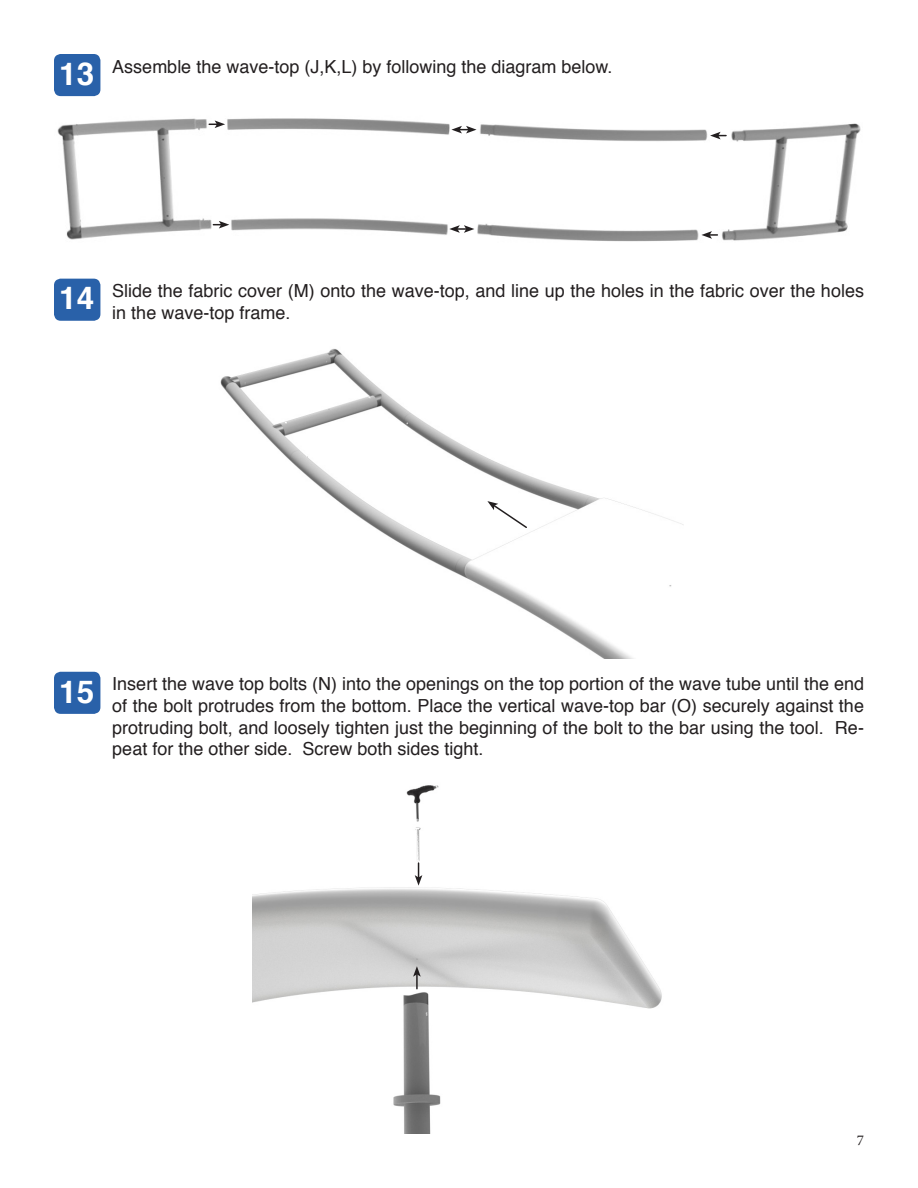
<style>
.page{position:relative;width:918px;height:1188px;background:#fff}
.page>*{position:absolute;margin:0;border:0;box-sizing:border-box;transform-origin:0 0}
.t1{font:700 31.5px "Helvetica";color:#fff}
.t2{font:18px/21.6px "Helvetica";color:#231f20}
.t3{font:15px "Minion Pro";color:#231f20}
</style>
<div class="page">
<div style="left:54px;top:54px;width:46px;height:42px;background:#2961a9;border-radius:7px"></div>
<img style="left:57px;top:118px;width:804px;height:124px">
<svg style="left:710px;top:132px;width:16px;height:7px"></svg>
<svg style="left:209px;top:120px;width:16px;height:8px"></svg>
<svg style="left:701px;top:231px;width:16px;height:8px"></svg>
<svg style="left:213px;top:221px;width:16px;height:8px"></svg>
<svg style="left:449px;top:225px;width:25px;height:8px"></svg>
<svg style="left:451px;top:126px;width:26px;height:7px"></svg>
<div style="left:54px;top:279px;width:46px;height:42px;background:#2961a9;border-radius:7px"></div>
<img style="left:220px;top:348px;width:464px;height:311px">
<svg style="left:487px;top:501px;width:41px;height:28px"></svg>
<div style="left:54px;top:672px;width:46px;height:42px;background:#2961a9;border-radius:7px"></div>
<img style="left:253px;top:887px;width:409px;height:247px">
<img style="left:406px;top:785px;width:33px;height:78px">
<svg style="left:413px;top:966px;width:8px;height:23px"></svg>
<svg style="left:415px;top:863px;width:7px;height:23px"></svg>
<p class="t1" style="left:59px;top:48px;width:37px">13</p>
<p class="t2" style="left:112px;top:56px;width:502px">Assemble the wave-top (J,K,L) by following the diagram below.</p>
<p class="t1" style="left:59px;top:273px;width:37px">14</p>
<p class="t2" style="left:112px;top:281px;width:753px">Slide the fabric cover (M) onto the wave-top, and line up the holes in the fabric over the holes in the wave-top frame.</p>
<p class="t1" style="left:59px;top:666px;width:37px">15</p>
<p class="t2" style="left:112px;top:674px;width:753px;text-align:justify">Insert the wave top bolts (N) into the openings on the top portion of the wave tube until the end of the bolt protrudes from the bottom. Place the vertical wave-top bar (O) securely against the protruding bolt, and loosely tighten just the beginning of the bolt to the bar using the tool. Re&shy;peat for the other side. Screw both sides tight.</p>
<p class="t3" style="left:857px;top:1130px;width:9px">7</p>
</div>
